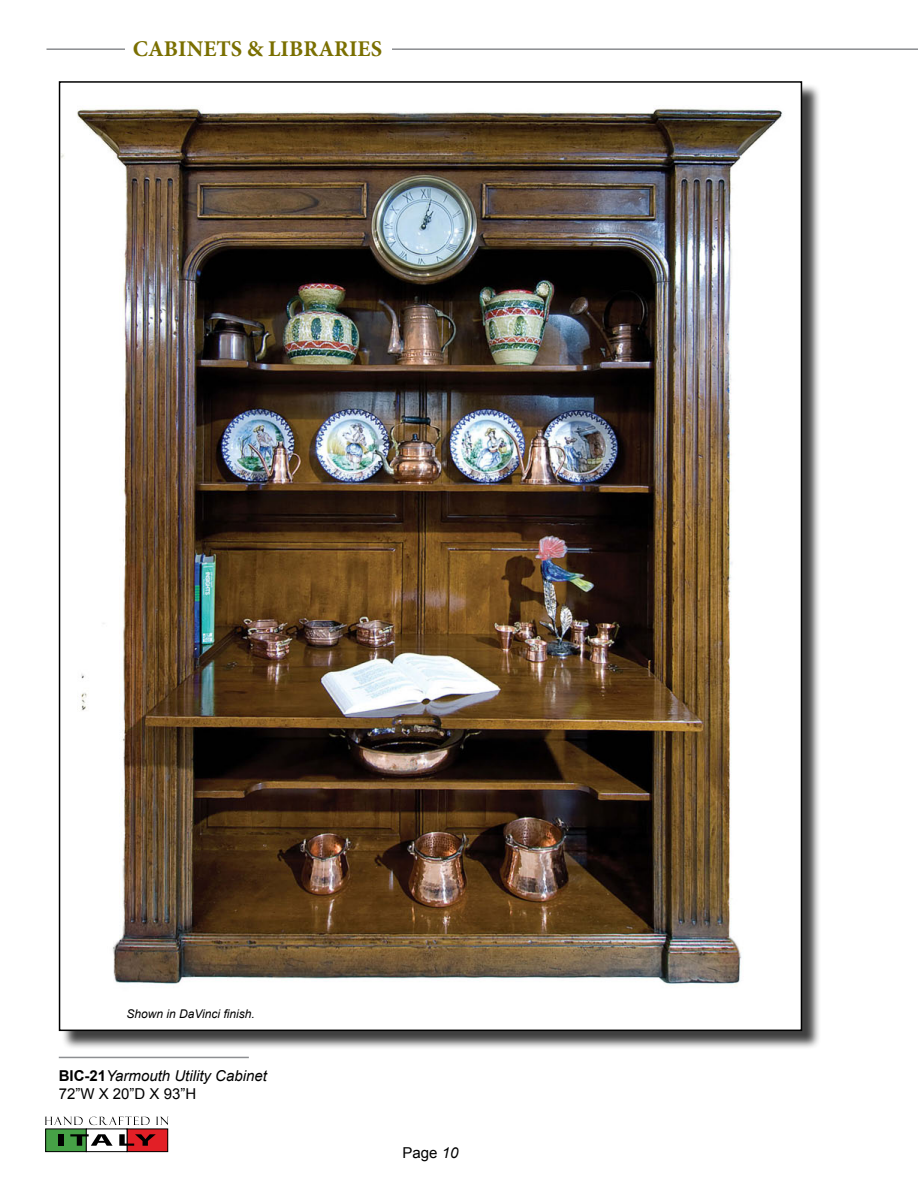
<style>
.page{position:relative;width:918px;height:1188px;background:#fff}
.page>*{position:absolute;margin:0;border:0;box-sizing:border-box;transform-origin:0 0}
.t1{font:700 22.5px "Minion Pro";color:#7a6f00}
.t2{font:italic 15px "Arial";color:#000}
.t3{font:15px "Arial";color:#000}
.t4{font:italic 12px "Arial";color:#000}
.s1{font-weight:700;font-style:normal}
.s2{font-style:italic}
</style>
<div class="page">
<hr style="left:46px;top:48px;width:872px;height:2px;background:#8a8c8f">
<div style="left:125px;top:37px;width:267px;height:23px;background:#fff"></div>
<div style="left:46px;top:1129px;width:40px;height:23px;background:#46a146"></div>
<div style="left:45px;top:1128px;width:42px;height:24px;border:1px solid #000"></div>
<div style="left:127px;top:1129px;width:41px;height:23px;background:#e21f26"></div>
<div style="left:127px;top:1128px;width:41px;height:24px;border:1px solid #000"></div>
<div style="left:86px;top:1128px;width:41px;height:24px;border:1px solid #000"></div>
<svg style="left:45px;top:1117px;width:38px;height:8px"></svg>
<svg style="left:89px;top:1116px;width:61px;height:9px"></svg>
<svg style="left:156px;top:1117px;width:12px;height:8px"></svg>
<div style="left:59px;top:1134px;width:5px;height:12px;background:#000"></div>
<svg style="left:70px;top:1134px;width:43px;height:12px"></svg>
<svg style="left:119px;top:1134px;width:37px;height:12px"></svg>
<div style="left:61px;top:83px;width:760px;height:967px;background:#000;opacity:.75"></div>
<img style="left:62px;top:84px;width:737px;height:944px">
<hr style="left:59px;top:1057px;width:190px;height:1px;background:#8d8f92">
<h1 class="t1" style="left:133px;top:33px;width:251px">CABINETS &amp; LIBRARIES</h1>
<p class="t4" style="left:126px;top:1006px;width:130px">Shown in DaVinci finish.</p>
<p class="t2" style="left:59px;top:1066px;width:210px"><span class="s1">BIC-21</span>Yarmouth Utility Cabinet</p>
<p class="t3" style="left:59px;top:1084px;width:139px">72”W X 20”D X 93”H</p>
<p class="t3" style="left:403px;top:1143px;width:57px">Page <span class="s2">10</span></p>
</div>
